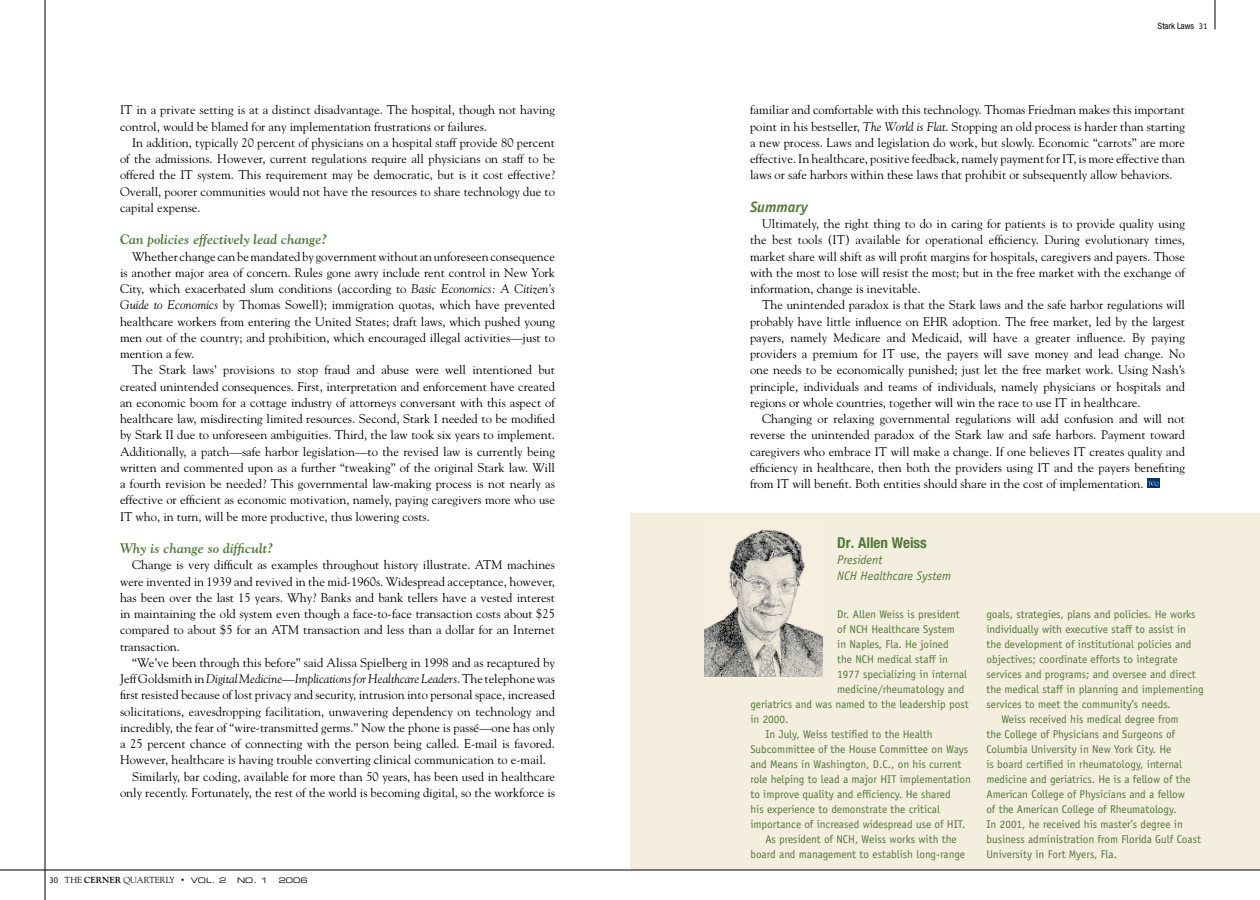
<style>
.page{position:relative;width:1260px;height:900px;background:#fff}
.page>*{position:absolute;margin:0;border:0;box-sizing:border-box;transform-origin:0 0}
.t1{font:700 condensed 15px "Cerner Helvetica Neue";color:#517937}
.t2{font:italic 700 15px "Officina Sans";color:#517937}
.t3{font:italic 700 13.75px "Goudy Std";color:#517937}
.t4{font:12.5px/16.2px "Goudy Std";color:#000;text-align:justify}
.t5{font:italic 12.5px "Goudy Std";color:#000}
.t6{font:italic 12.5px/16.2px "Officina Sans";color:#517937}
.t7{font:11.25px "Officina Sans";color:#517937}
.t8{font:8.75px "Goudy Std";color:#000}
.t9{font:condensed 8.75px "Cerner Helvetica Neue";color:#000}
.t10{font:7.5px "Eurostile LT Std Ex 2";color:#000}
.s1{font-style:italic}
.s2{font-style:normal}
.s3{font-family:"Officina Sans"}
.s4{font-weight:700}
.s5{font-family:"Cerner Helvetica Neue";font-stretch:condensed;font-size:6.25px}
.s6{font-family:"Eurostile LT Std Ex 2";font-size:7.5px}
.s7{font-family:"Officina Sans";font-stretch:normal}
</style>
<div class="page">
<hr style="left:45px;top:0;width:1px;height:900px;background:#000">
<svg style="left:1215px;top:0;width:1px;height:29px"></svg>
<svg style="left:1147px;top:479px;width:12px;height:9px"></svg>
<svg style="left:1148px;top:482px;width:10px;height:4px"></svg>
<div style="left:630px;top:513px;width:630px;height:357px;background:#f4eedf"></div>
<img style="left:704px;top:529px;width:118px;height:147px">
<hr style="left:0;top:870px;width:1260px;height:1px;background:#000">
<p class="t4" style="left:120px;top:102px;width:436px">IT in a private setting is at a distinct disadvantage. The hospital, though not having control, would be blamed for any implementation frustrations or failures.</p>
<p class="t4" style="left:120px;top:134px;width:437px;text-indent:12px">In addition, typically 20 percent of physicians on a hospital staff provide 80 percent of the admissions. However, current regulations require all physicians on staff to be offered the IT system. This requirement may be democratic, but is it cost effective?<br>Overall, poorer communities would not have the resources to share technology due to capital expense.</p>
<p class="t3" style="left:120px;top:231px;width:208px">Can policies effectively lead change?</p>
<p class="t4" style="left:120px;top:248px;width:437px;text-indent:12px">Whether change can be mandated by government without an unforeseen consequence is another major area of concern. Rules gone awry include rent control in New York City, which exacerbated slum conditions (according to <span class="s1">Basic Economics: A Citizen’s Guide to Economics</span> by Thomas Sowell); immigration quotas, which have prevented healthcare workers from entering the United States; draft laws, which pushed young men out of the country; and prohibition, which encouraged illegal activities—just to mention a few.</p>
<p class="t4" style="left:120px;top:362px;width:437px;text-indent:12px">The Stark laws’ provisions to stop fraud and abuse were well intentioned but created unintended consequences. First, interpretation and enforcement have created an economic boom for a cottage industry of attorneys conversant with this aspect of healthcare law, misdirecting limited resources. Second, Stark I needed to be modified by Stark II due to unforeseen ambiguities. Third, the law took six years to implement.<br>Additionally, a patch—safe harbor legislation—to the revised law is currently being written and commented upon as a further “tweaking” of the original Stark law. Will a fourth revision be needed? This governmental law-making process is not nearly as effective or efficient as economic motivation, namely, paying caregivers more who use IT who, in turn, will be more productive, thus lowering costs.</p>
<p class="t3" style="left:120px;top:540px;width:154px">Why is change so difficult?</p>
<p class="t4" style="left:120px;top:557px;width:437px;text-indent:12px">Change is very difficult as examples throughout history illustrate. ATM machines were invented in 1939 and revived in the mid-1960s. Widespread acceptance, however, has been over the last 15 years. Why? Banks and bank tellers have a vested interest in maintaining the old system even though a face-to-face transaction costs about $25 compared to about $5 for an ATM transaction and less than a dollar for an Internet transaction.</p>
<p class="t4" style="left:132px;top:654px;width:424px">“We’ve been through this before” said Alissa Spielberg in 1998 and as recaptured by</p>
<p class="t5" style="left:120px;top:671px;width:436px"><span class="s2">Jeff Goldsmith in</span> Digital Medicine—Implications for Healthcare Leaders<span class="s2">. The telephone was</span></p>
<p class="t4" style="left:120px;top:687px;width:436px">first resisted because of lost privacy and security, intrusion into personal space, increased</p>
<p class="t4" style="left:120px;top:703px;width:436px">solicitations, eavesdropping facilitation, unwavering dependency on technology and</p>
<p class="t4" style="left:120px;top:719px;width:437px">incredibly, the fear of “wire-transmitted germs.” Now the phone is passé-—one has only</p>
<p class="t4" style="left:120px;top:735px;width:437px">a 25 percent chance of connecting with the person being called. E-mail is favored.</p>
<p class="t4" style="left:120px;top:752px;width:427px">However, healthcare is having trouble converting clinical communication to e-mail.</p>
<p class="t4" style="left:132px;top:768px;width:424px">Similarly, bar coding, available for more than 50 years, has been used in healthcare</p>
<p class="t4" style="left:120px;top:784px;width:437px">only recently. Fortunately, the rest of the world is becoming digital, so the workforce is</p>
<p class="t8" style="left:50px;top:875px;width:178px"><span class="s3">30</span> THE <span class="s4">CERNER</span> QUARTERLY <span class="s5">•</span> <span class="s6">VOL. 2</span></p>
<p class="t10" style="left:237px;top:875px;width:32px">NO. 1</p>
<p class="t10" style="left:279px;top:875px;width:30px">2006</p>
<p class="t9" style="left:1158px;top:22px;width:51px">Stark Laws <span class="s7">31</span></p>
<p class="t4" style="left:750px;top:102px;width:437px">familiar and comfortable with this technology. Thomas Friedman makes this important point in his bestseller, <span class="s1">The World is Flat</span>. Stopping an old process is harder than starting a new process. Laws and legislation do work, but slowly. Economic “carrots” are more effective. In healthcare, positive feedback, namely payment for IT, is more effective than laws or safe harbors within these laws that prohibit or subsequently allow behaviors.</p>
<p class="t2" style="left:750px;top:198px;width:60px">Summary</p>
<p class="t4" style="left:750px;top:215px;width:437px;text-indent:12px">Ultimately, the right thing to do in caring for patients is to provide quality using the best tools (IT) available for operational efficiency. During evolutionary times, market share will shift as will profit margins for hospitals, caregivers and payers. Those with the most to lose will resist the most; but in the free market with the exchange of information, change is inevitable.</p>
<p class="t4" style="left:750px;top:297px;width:437px;text-indent:12px">The unintended paradox is that the Stark laws and the safe harbor regulations will probably have little influence on EHR adoption. The free market, led by the largest payers, namely Medicare and Medicaid, will have a greater influence. By paying providers a premium for IT use, the payers will save money and lead change. No one needs to be economically punished; just let the free market work. Using Nash’s principle, individuals and teams of individuals, namely physicians or hospitals and regions or whole countries, together will win the race to use IT in healthcare.</p>
<p class="t4" style="left:750px;top:410px;width:437px;text-indent:12px">Changing or relaxing governmental regulations will add confusion and will not reverse the unintended paradox of the Stark law and safe harbors. Payment toward caregivers who embrace IT will make a change. If one believes IT creates quality and efficiency in healthcare, then both the providers using IT and the payers benefiting from IT will benefit. Both entities should share in the cost of implementation.</p>
<p class="t1" style="left:837px;top:534px;width:91px">Dr. Allen Weiss</p>
<p class="t6" style="left:837px;top:552px;width:115px">President<br>NCH Healthcare System</p>
<p class="t7" style="left:837px;top:608px;width:124px">Dr. Allen Weiss is president</p>
<p class="t7" style="left:837px;top:623px;width:119px">of NCH Healthcare System</p>
<p class="t7" style="left:837px;top:638px;width:113px">in Naples, Fla. He joined</p>
<p class="t7" style="left:837px;top:653px;width:112px">the NCH medical staff in</p>
<p class="t7" style="left:837px;top:668px;width:131px">1977 specializing in internal</p>
<p class="t7" style="left:837px;top:683px;width:129px">medicine/rheumatology and</p>
<p class="t7" style="left:750px;top:698px;width:220px">geriatrics and was named to the leadership post</p>
<p class="t7" style="left:750px;top:713px;width:40px">in 2000.</p>
<p class="t7" style="left:765px;top:728px;width:169px">In July, Weiss testified to the Health</p>
<p class="t7" style="left:750px;top:743px;width:219px">Subcommittee of the House Committee on Ways</p>
<p class="t7" style="left:750px;top:758px;width:212px">and Means in Washington, D.C., on his current</p>
<p class="t7" style="left:750px;top:773px;width:222px">role helping to lead a major HIT implementation</p>
<p class="t7" style="left:750px;top:788px;width:202px">to improve quality and efficiency. He shared</p>
<p class="t7" style="left:750px;top:803px;width:191px">his experience to demonstrate the critical</p>
<p class="t7" style="left:750px;top:818px;width:217px">importance of increased widespread use of HIT.</p>
<p class="t7" style="left:765px;top:833px;width:193px">As president of NCH, Weiss works with the</p>
<p class="t7" style="left:750px;top:848px;width:216px">board and management to establish long-range</p>
<p class="t7" style="left:986px;top:608px;width:211px">goals, strategies, plans and policies. He works</p>
<p class="t7" style="left:986px;top:623px;width:201px">individually with executive staff to assist in</p>
<p class="t7" style="left:986px;top:638px;width:207px">the development of institutional policies and</p>
<p class="t7" style="left:986px;top:653px;width:193px">objectives; coordinate efforts to integrate</p>
<p class="t7" style="left:986px;top:668px;width:211px">services and programs; and oversee and direct</p>
<p class="t7" style="left:986px;top:683px;width:219px">the medical staff in planning and implementing</p>
<p class="t7" style="left:986px;top:698px;width:186px">services to meet the community’s needs.</p>
<p class="t7" style="left:1001px;top:713px;width:179px">Weiss received his medical degree from</p>
<p class="t7" style="left:986px;top:728px;width:190px">the College of Physicians and Surgeons of</p>
<p class="t7" style="left:986px;top:743px;width:187px">Columbia University in New York City. He</p>
<p class="t7" style="left:986px;top:758px;width:197px">is board certified in rheumatology, internal</p>
<p class="t7" style="left:986px;top:773px;width:206px">medicine and geriatrics. He is a fellow of the</p>
<p class="t7" style="left:986px;top:788px;width:200px">American College of Physicians and a fellow</p>
<p class="t7" style="left:986px;top:803px;width:192px">of the American College of Rheumatology.</p>
<p class="t7" style="left:986px;top:818px;width:198px">In 2001, he received his master’s degree in</p>
<p class="t7" style="left:986px;top:833px;width:216px">business administration from Florida Gulf Coast</p>
<p class="t7" style="left:986px;top:848px;width:132px">University in Fort Myers, Fla.</p>
</div>
